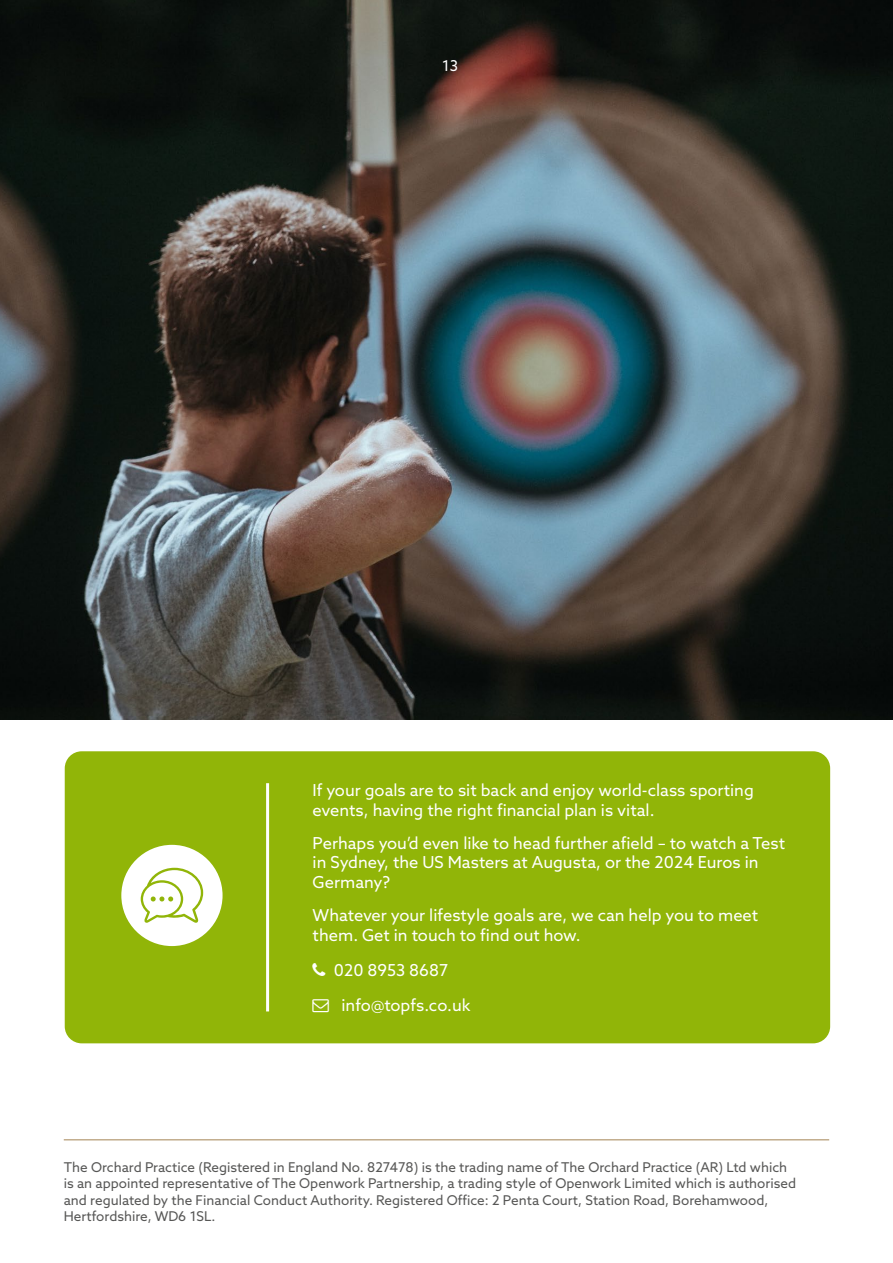
<style>
.page{position:relative;width:893px;height:1263px;background:#fff}
.page>*{position:absolute;margin:0;border:0;box-sizing:border-box;transform-origin:0 0}
.t1{font:16.5px/19.8px "Azo Sans";color:#fff}
.t2{font:15px "Azo Sans";color:#fff}
.t3{font:13.5px/16.2px "Azo Sans";color:#575756}
</style>
<div class="page">
<img style="left:0;top:0;width:893px;height:719px">
<div style="left:65px;top:751px;width:765px;height:292px;background:#91b508;border-radius:17px"></div>
<hr style="left:266px;top:783px;width:3px;height:228px;background:#fff">
<div style="left:121px;top:845px;width:102px;height:101px;background:#fff;border-radius:50%"></div>
<svg style="left:141px;top:868px;width:62px;height:55px"></svg>
<hr style="left:64px;top:1139px;width:765px;height:1px;background:#c2ad8d">
<p class="t2" style="left:442px;top:56px;width:17px">13</p>
<p class="t1" style="left:313px;top:780px;width:443px">If your goals are to sit back and enjoy world-class sporting events, having the right financial plan is vital.</p>
<p class="t1" style="left:313px;top:832px;width:474px">Perhaps you’d even like to head further afield – to watch a Test in Sydney, the US Masters at Augusta, or the 2024 Euros in<br>Germany?</p>
<p class="t1" style="left:313px;top:905px;width:447px">Whatever your lifestyle goals are, we can help you to meet them. Get in touch to find out how.</p>
<p class="t1" style="left:334px;top:960px;width:116px">020 8953 8687</p>
<p class="t1" style="left:341px;top:995px;width:130px">info@topfs.co.uk</p>
<p class="t3" style="left:64px;top:1159px;width:734px">The Orchard Practice (Registered in England No. 827478) is the trading name of The Orchard Practice (AR) Ltd which is an appointed representative of The Openwork Partnership, a trading style of Openwork Limited which is authorised and regulated by the Financial Conduct Authority. Registered Office: 2 Penta Court, Station Road, Borehamwood, Hertfordshire, WD6 1SL.</p>
</div>
